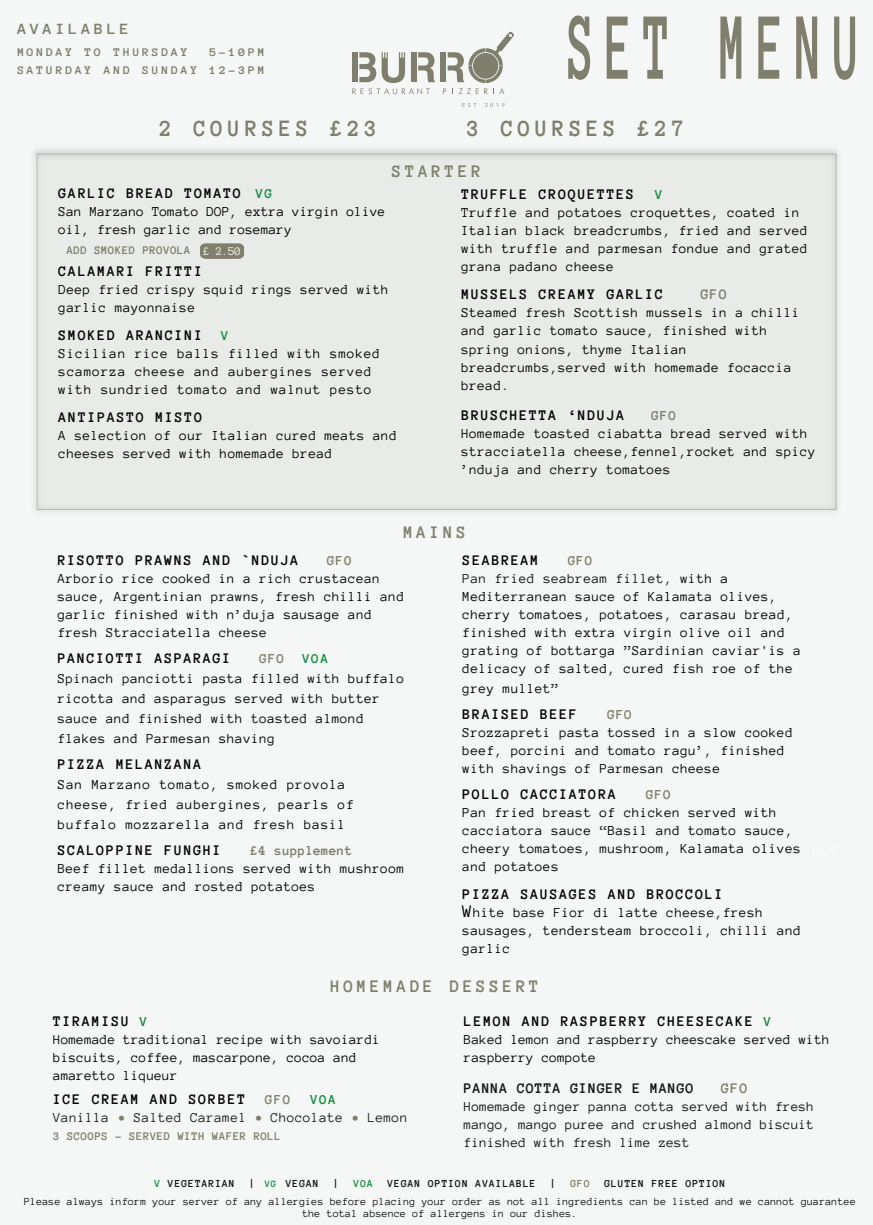
<style>
.page{position:relative;width:873px;height:1225px;background:#fff}
.page>*{position:absolute;margin:0;border:0;box-sizing:border-box;transform-origin:0 0}
.t1{font:700 97.6px "Anonymous Pro";letter-spacing:.19em;color:#807f6d;scale:.53 1}
.t2{font:700 24px "Anonymous Pro";letter-spacing:.19em;color:#807f6d}
.t3{font:700 18px "Anonymous Pro";letter-spacing:.19em;color:#807f6d}
.t4{font:700 16px "Anonymous Pro";letter-spacing:.19em;color:#807f6d;scale:1.09 1}
.t5{font:700 15px "Anonymous Pro";letter-spacing:.1em;color:#040506}
.t6{font:700 15px "Anonymous Pro";letter-spacing:.1em;color:#030407}
.t7{font:700 15px "Anonymous Pro";letter-spacing:.045em;color:#161616}
.t8{font:700 15px "Anonymous Pro";letter-spacing:.1em;color:#090a09}
.t9{font:700 15px "Anonymous Pro";letter-spacing:.075em;color:#7f7e6d}
.t10{font:14px/18px "Anonymous Pro";letter-spacing:.03em;color:#040506}
.t11{font:14px/18px "Anonymous Pro";letter-spacing:.03em;color:#030407}
.t12{font:14px/18px "Anonymous Pro";letter-spacing:.03em;color:#040503}
.t13{font:14px/18px "Anonymous Pro";letter-spacing:.06em;color:#040506}
.t14{font:14px/18px "Anonymous Pro";letter-spacing:.01em;color:#040506}
.t15{font:14px/18px "Anonymous Pro";letter-spacing:.01em;color:#161616;text-align:justify}
.t16{font:14px/18px "Anonymous Pro";letter-spacing:.01em;color:#030407}
.t17{font:14px/18px "Anonymous Pro";letter-spacing:.03em;color:#1d2021}
.t18{font:700 14px "Anonymous Pro";letter-spacing:.07em;color:#7f7e6d}
.t19{font:700 14px "Anonymous Pro";letter-spacing:.01em;color:#807f6d}
.t20{font:700 14px "Anonymous Pro";color:#178b43}
.t21{font:700 12px/18px "Anonymous Pro";letter-spacing:.19em;color:#807f6d;text-align:right;scale:1.09 1}
.t22{font:700 12px "Anonymous Pro";letter-spacing:.03em;color:#807f6d}
.t23{font:12px "Anonymous Pro";color:#f4f5ee}
.t24{font:11px/12px "Anonymous Pro";letter-spacing:.01em;color:#161616;text-align:center}
.t25{font:700 11px "Anonymous Pro";letter-spacing:.07em;color:#161616}
.t26{font:700 11px "Anonymous Pro";color:#178b43}
.t27{font:700 11px "Anonymous Pro";color:#807f6d}
.s1{font-size:14px;color:#178b43}
.s2{font-weight:700;color:#7f7e6d}
.s3{color:#161616}
.s4{font-size:18px}
.s5{font-weight:700;color:#158b43}
.s6{color:#807f6d}
.s7{color:#178b43}
.s8{font-size:10px;color:#178b43}
</style>
<div class="page">
<img style="left:29px;top:145px;width:814px;height:372px">
<div style="left:37px;top:154px;width:799px;height:355px;background:#e9ebe8"></div>
<svg style="left:200px;top:243px;width:44px;height:16px"></svg>
<svg style="left:462px;top:103px;width:14px;height:4px"></svg>
<svg style="left:485px;top:103px;width:19px;height:4px"></svg>
<div style="left:440px;top:52px;width:6px;height:30px;background:#807f6d"></div>
<svg style="left:352px;top:52px;width:83px;height:42px"></svg>
<svg style="left:443px;top:32px;width:71px;height:62px"></svg>
<p class="t4" style="left:17px;top:20px;width:104px">AVAILABLE</p>
<p class="t21" style="left:17px;top:43px;width:158px">MONDAY TO THURSDAY</p>
<p class="t21" style="left:17px;top:43px;width:228px">5-10PM<br>SATURDAY AND SUNDAY 12-3PM</p>
<h1 class="t1" style="left:567px;top:-10px;width:555px">SET MENU</h1>
<h2 class="t2" style="left:160px;top:114px;width:219px">2 COURSES £23</h2>
<h2 class="t2" style="left:467px;top:114px;width:219px">3 COURSES £27</h2>
<p class="t3" style="left:392px;top:160px;width:91px">STARTER</p>
<p class="t5" style="left:59px;top:185px;width:215px">GARLIC BREAD TOMATO <span class="s1">VG</span></p>
<p class="t16" style="left:59px;top:202px;width:328px">San Marzano Tomato DOP, extra virgin olive oil, fresh garlic and rosemary</p>
<p class="t22" style="left:67px;top:243px;width:126px">ADD SMOKED PROVOLA</p>
<p class="t5" style="left:59px;top:263px;width:145px">CALAMARI FRITTI</p>
<p class="t10" style="left:59px;top:280px;width:332px">Deep fried crispy squid rings served with garlic mayonnaise</p>
<p class="t6" style="left:59px;top:327px;width:171px">SMOKED ARANCINI <span class="s1">V</span></p>
<p class="t13" style="left:59px;top:344px;width:323px">Sicilian rice balls filled with smoked scamorza cheese and aubergines served with sundried tomato and walnut pesto</p>
<p class="t8" style="left:59px;top:409px;width:145px">ANTIPASTO MISTO</p>
<p class="t11" style="left:59px;top:426px;width:340px">A selection of our Italian cured meats and cheeses served with homemade bread</p>
<p class="t23" style="left:203px;top:244px;width:40px">£ 2.50</p>
<p class="t5" style="left:461px;top:186px;width:174px">TRUFFLE CROQUETTES</p>
<p class="t20" style="left:655px;top:187px;width:9px">V</p>
<p class="t10" style="left:461px;top:203px;width:348px">Truffle and potatoes croquettes, coated in Italian black breadcrumbs, fried and served with truffle and parmesan fondue and grated grana padano cheese</p>
<p class="t5" style="left:461px;top:286px;width:203px">MUSSELS CREAMY GARLIC</p>
<p class="t9" style="left:700px;top:286px;width:28px">GFO</p>
<p class="t10" style="left:461px;top:303px;width:340px">Steamed fresh Scottish mussels in a chilli and garlic tomato sauce, finished with spring onions, thyme Italian breadcrumbs,served with homemade focaccia bread.</p>
<p class="t6" style="left:461px;top:406px;width:165px">BRUSCHETTA ‘NDUJA</p>
<p class="t18" style="left:651px;top:407px;width:26px">GFO</p>
<p class="t10" style="left:461px;top:423px;width:356px">Homemade toasted ciabatta bread served with stracciatella cheese,fennel,rocket and spicy ’nduja and cherry tomatoes</p>
<p class="t3" style="left:403px;top:522px;width:64px">MAINS</p>
<p class="t5" style="left:58px;top:551px;width:242px">RISOTTO PRAWNS AND `NDUJA</p>
<p class="t18" style="left:327px;top:552px;width:26px">GFO</p>
<p class="t10" style="left:58px;top:569px;width:348px">Arborio rice cooked in a rich crustacean sauce, Argentinian prawns, fresh chilli and garlic finished with n’duja sausage and fresh Stracciatella cheese</p>
<p class="t5" style="left:58px;top:649px;width:174px">PANCIOTTI ASPARAGI</p>
<p class="t18" style="left:259px;top:650px;width:26px">GFO</p>
<p class="t20" style="left:302px;top:650px;width:27px">VOA</p>
<p class="t10" style="left:58px;top:668px;width:348px;line-height:20px">Spinach panciotti pasta filled with buffalo ricotta and asparagus served with butter sauce and finished with toasted almond flakes and Parmesan shaving</p>
<p class="t5" style="left:58px;top:755px;width:145px">PIZZA MELANZANA</p>
<p class="t13" style="left:58px;top:774px;width:298px;line-height:20px">San Marzano tomato, smoked provola cheese, fried aubergines, pearls of buffalo mozzarella and fresh basil</p>
<p class="t5" style="left:58px;top:841px;width:165px">SCALOPPINE FUNGHI</p>
<p class="t19" style="left:250px;top:842px;width:103px">£4 supplement</p>
<p class="t10" style="left:58px;top:859px;width:348px">Beef fillet medallions served with mushroom creamy sauce and rosted potatoes</p>
<p class="t6" style="left:462px;top:551px;width:78px">SEABREAM</p>
<p class="t12" style="left:462px;top:551px;width:340px;text-indent:105px"><span class="s2">GFO<br></span><span class="s3">Pan fried seabream fillet,</span> with a Mediterranean sauce of Kalamata olives, cherry tomatoes, potatoes, carasau bread, finished with extra virgin olive oil and grating of bottarga ”Sardinian caviar'is a delicacy of salted, cured fish roe of the</p>
<p class="t12" style="left:462px;top:679px;width:98px">grey mullet”</p>
<p class="t6" style="left:462px;top:705px;width:116px">BRAISED BEEF</p>
<p class="t18" style="left:607px;top:706px;width:26px">GFO</p>
<p class="t11" style="left:462px;top:723px;width:332px">Srozzapreti pasta tossed in a slow cooked beef, porcini and tomato ragu’, finished with shavings of Parmesan cheese</p>
<p class="t6" style="left:462px;top:785px;width:155px">POLLO CACCIATORA</p>
<p class="t18" style="left:646px;top:786px;width:26px">GFO</p>
<p class="t11" style="left:462px;top:803px;width:340px">Pan fried breast of chicken served with cacciatora sauce “Basil and tomato sauce, cheery tomatoes, mushroom, Kalamata olives and potatoes</p>
<p class="t5" style="left:462px;top:885px;width:262px">PIZZA SAUSAGES AND BROCCOLI</p>
<p class="t10" style="left:462px;top:903px;width:340px"><span class="s4">W</span>hite base Fior di latte cheese,fresh sausages, tendersteam broccoli, chilli and garlic</p>
<p class="t3" style="left:330px;top:976px;width:210px">HOMEMADE DESSERT</p>
<p class="t5" style="left:53px;top:1012px;width:96px">TIRAMISU <span class="s1">V</span></p>
<p class="t14" style="left:53px;top:1030px;width:328px">Homemade traditional recipe with savoiardi biscuits, coffee, mascarpone, cocoa and amaretto liqueur</p>
<p class="t6" style="left:53px;top:1090px;width:194px">ICE CREAM AND SORBET</p>
<p class="t18" style="left:265px;top:1091px;width:27px">GFO</p>
<p class="t17" style="left:53px;top:1090px;width:356px;text-indent:257px"><span class="s5">VOA<br></span>Vanilla <span class="s6">•</span> Salted Caramel <span class="s6">•</span> Chocolate <span class="s6">•</span> Lemon</p>
<p class="t22" style="left:53px;top:1129px;width:229px">3 SCOOPS - SERVED WITH WAFER ROLL</p>
<p class="t5" style="left:464px;top:1012px;width:309px">LEMON AND RASPBERRY CHEESECAKE <span class="s1">V</span></p>
<p class="t14" style="left:464px;top:1030px;width:367px">Baked lemon and raspberry cheescake served with raspberry compote</p>
<p class="t7" style="left:464px;top:1078px;width:231px">PANNA COTTA GINGER E MANGO</p>
<p class="t9" style="left:721px;top:1078px;width:28px">GFO</p>
<p class="t15" style="left:464px;top:1096px;width:352px">Homemade ginger panna cotta served with fresh mango, mango puree and crushed almond biscuit finished with fresh lime zest</p>
<p class="t25" style="left:154px;top:1176px;width:82px"><span class="s7">V</span> VEGETARIAN</p>
<p class="t25" style="left:249px;top:1176px;width:71px">| <span class="s8">VG</span> VEGAN</p>
<p class="t25" style="left:333px;top:1176px;width:8px">|</p>
<p class="t26" style="left:354px;top:1176px;width:21px">VOA</p>
<p class="t25" style="left:387px;top:1176px;width:150px">VEGAN OPTION AVAILABLE</p>
<p class="t25" style="left:550px;top:1176px;width:8px">|</p>
<p class="t27" style="left:570px;top:1176px;width:21px">GFO</p>
<p class="t25" style="left:604px;top:1176px;width:123px">GLUTEN FREE OPTION</p>
<p class="t24" style="left:24px;top:1194px;width:833px">Please always inform your server of any allergies before placing your order as not all ingredients can be listed and we cannot guarantee the total absence of allergens in our dishes.</p>
</div>
